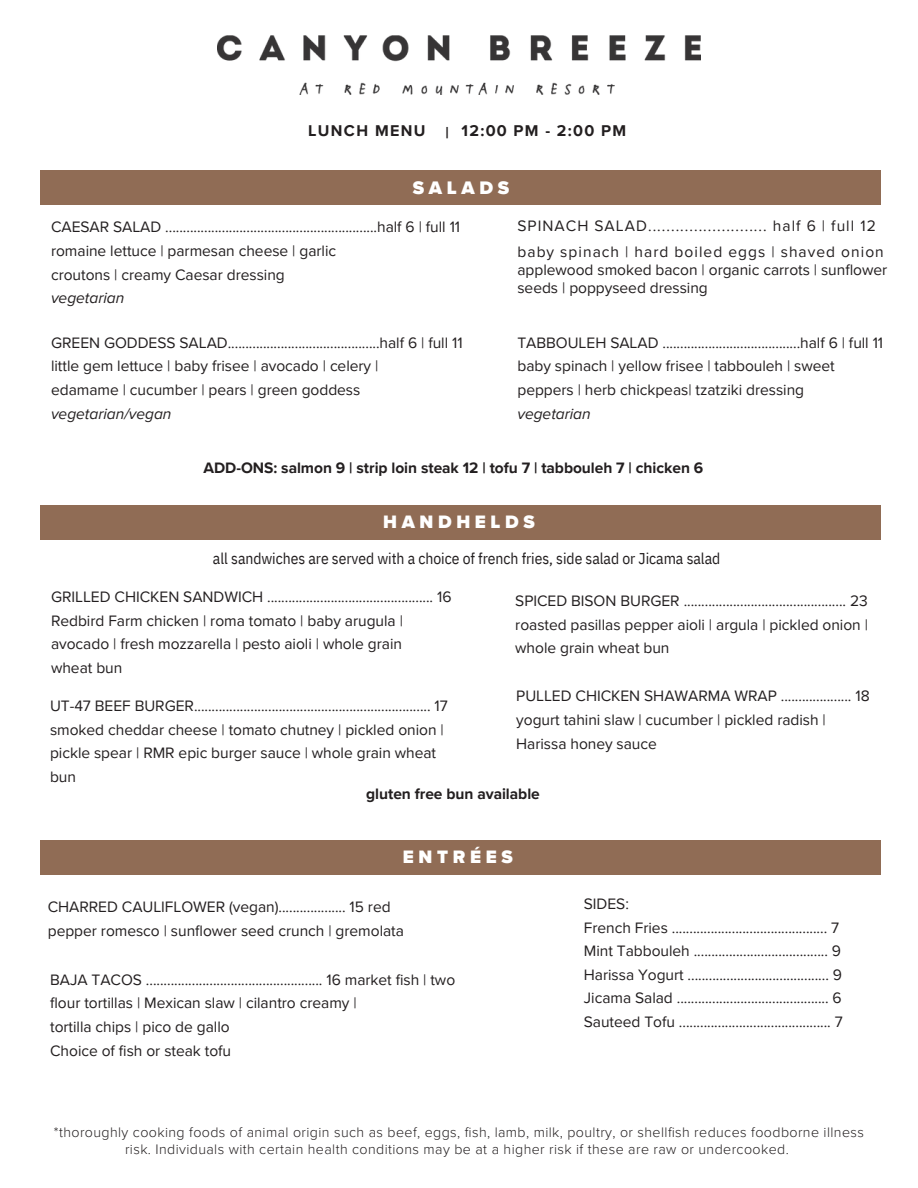
<style>
.page{position:relative;width:918px;height:1188px;background:#fff}
.page>*{position:absolute;margin:0;border:0;box-sizing:border-box;transform-origin:0 0}
.t1{font:900 18.75px "Proxima Nova";letter-spacing:.25em;color:#fff}
.t2{font:900 18.6px "Proxima Nova";letter-spacing:.25em;color:#fff}
.t3{font:700 16.05px "Proxima Nova";letter-spacing:.085em;color:#231f20}
.t4{font:15.6px/23.7px "Proxima Nova";letter-spacing:-.005em;color:#231f20}
.t5{font:15.6px/25.8px "Proxima Nova";letter-spacing:.065em;color:#231f20}
.t6{font:700 15.6px "Proxima Nova";letter-spacing:-.005em;color:#231f20}
.t7{font:15.6px "IBM Plex Sans Cond";letter-spacing:-.005em;color:#231f20}
.t8{font:300 14.25px/16.8px "Proxima Nova";letter-spacing:.03em;color:#231f20;text-align:center}
.s1{font-style:italic}
</style>
<div class="page">
<div style="left:41px;top:505px;width:840px;height:34px;background:#906c55"></div>
<img style="left:217px;top:35px;width:484px;height:60px">
<div style="left:41px;top:170px;width:840px;height:34px;background:#906c55"></div>
<div style="left:41px;top:841px;width:840px;height:34px;background:#906c55"></div>
<h4 class="t3" style="left:308px;top:121px;width:119px">LUNCH MENU</h4>
<h1 class="t3" style="left:446px;top:123px;width:5px">|</h1>
<h3 class="t3" style="left:462px;top:121px;width:166px">12:00 PM - 2:00 PM</h3>
<h4 class="t1" style="left:413px;top:176px;width:98px">SALADS</h4>
<p class="t4" style="left:51px;top:216px;width:411px">CAESAR SALAD ............................................................half 6 | full 11 romaine lettuce | parmesan cheese | garlic<br>croutons | creamy Caesar dressing<br><span class="s1">vegetarian</span></p>
<h1 class="t5" style="left:517px;top:214px;width:368px">SPINACH SALAD.......................... half 6 | full 12 baby spinach | hard boiled eggs | shaved onion</h1>
<h1 class="t4" style="left:517px;top:258px;width:371px">applewood smoked bacon | organic carrots | sunflower</h1>
<h4 class="t4" style="left:517px;top:276px;width:192px">seeds | poppyseed dressing</h4>
<p class="t4" style="left:51px;top:331px;width:413px">GREEN GODDESS SALAD...........................................half 6 | full 11 little gem lettuce | baby frisee | avocado | celery |<br>edamame | cucumber | pears | green goddess <span class="s1">vegetarian/vegan</span></p>
<h4 class="t4" style="left:517px;top:331px;width:367px">TABBOULEH SALAD .......................................half 6 | full 11 baby spinach | yellow frisee | tabbouleh | sweet peppers | herb chickpeas| tzatziki dressing<br><span class="s1">vegetarian</span></h4>
<h2 class="t6" style="left:204px;top:458px;width:501px">ADD-ONS: salmon 9 | strip loin steak 12 | tofu 7 | tabbouleh 7 | chicken 6</h2>
<h4 class="t2" style="left:383px;top:511px;width:153px">HANDHELDS</h4>
<h4 class="t7" style="left:213px;top:548px;width:509px">all sandwiches are served with a choice of french fries, side salad or Jicama salad</h4>
<h4 class="t4" style="left:51px;top:586px;width:402px">GRILLED CHICKEN SANDWICH ............................................... 16<br>Redbird Farm chicken | roma tomato | baby arugula | avocado | fresh mozzarella | pesto aioli | whole grain<br>wheat bun</h4>
<h4 class="t4" style="left:515px;top:589px;width:354px;text-align:justify">SPICED BISON BURGER .............................................. 23 roasted pasillas pepper aioli | argula | pickled onion | whole grain wheat bun</h4>
<h4 class="t4" style="left:50px;top:694px;width:399px">UT-47 BEEF BURGER................................................................... 17 smoked cheddar cheese | tomato chutney | pickled onion | pickle spear | RMR epic burger sauce | whole grain wheat bun</h4>
<h3 class="t4" style="left:516px;top:685px;width:355px">PULLED CHICKEN SHAWARMA WRAP .................... 18 yogurt tahini slaw | cucumber | pickled radish |<br>Harissa honey sauce</h3>
<h4 class="t6" style="left:366px;top:785px;width:175px">gluten free bun available</h4>
<h4 class="t2" style="left:403px;top:846px;width:111px">ENTRÉES</h4>
<p class="t4" style="left:48px;top:896px;width:358px">CHARRED CAULIFLOWER (vegan)................... 15 red pepper romesco | sunflower seed crunch | gremolata</p>
<h2 class="t4" style="left:50px;top:968px;width:407px">BAJA TACOS .................................................. 16 market fish | two flour tortillas | Mexican slaw | cilantro creamy |<br>tortilla chips | pico de gallo<br>Choice of fish or steak tofu</h2>
<p class="t4" style="left:584px;top:892px;width:260px">SIDES:<br>French Fries ............................................ 7<br>Mint Tabbouleh ...................................... 9<br>Harissa Yogurt ........................................ 9<br>Jicama Salad ........................................... 6<br>Sauteed Tofu ........................................... 7</p>
<h4 class="t8" style="left:54px;top:1124px;width:812px">*thoroughly cooking foods of animal origin such as beef, eggs, fish, lamb, milk, poultry, or shellfish reduces foodborne illness risk. Individuals with certain health conditions may be at a higher risk if these are raw or undercooked.</h4>
</div>
